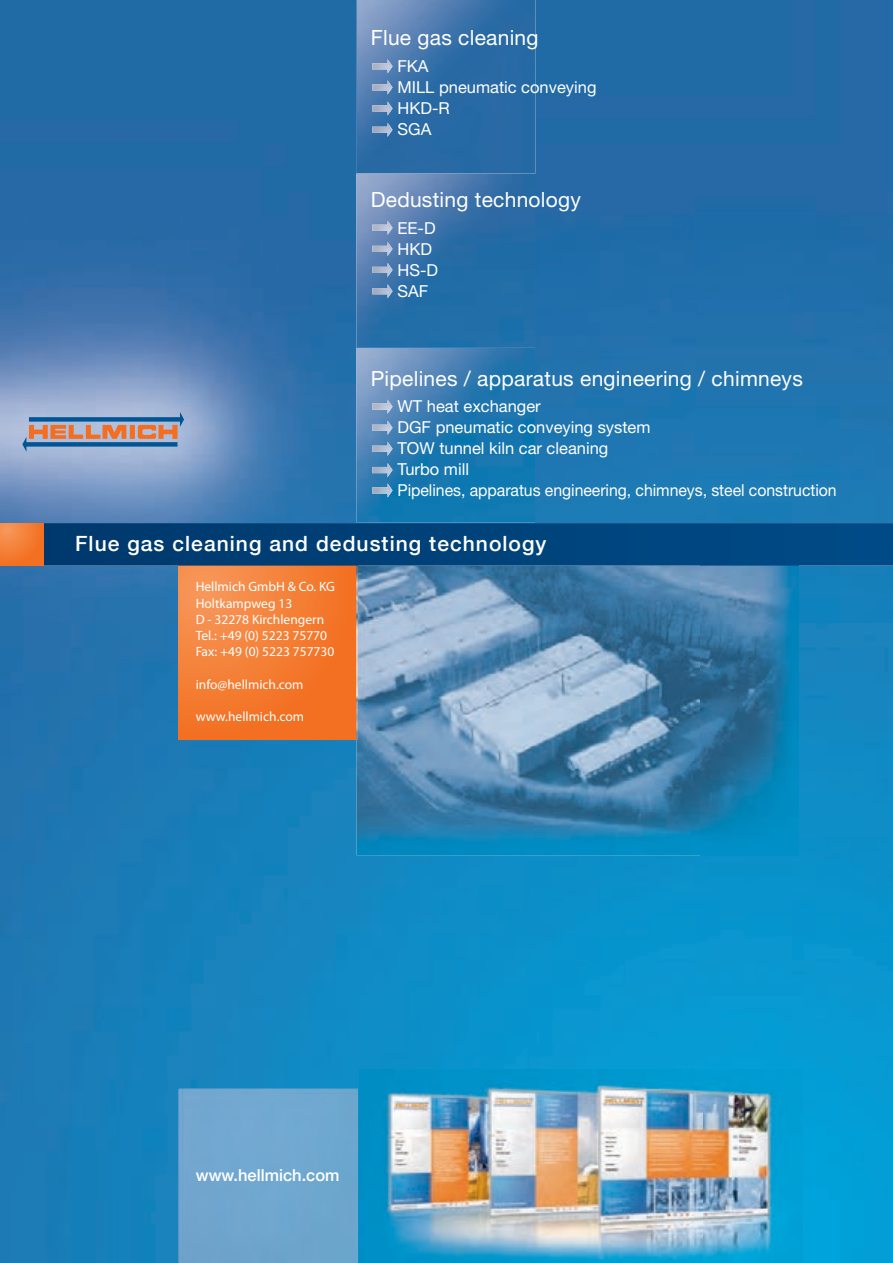
<style>
.page{position:relative;width:893px;height:1263px;background:#fff}
.page>*{position:absolute;margin:0;border:0;box-sizing:border-box;transform-origin:0 0}
.t1{font:21px "Helvetica Neue";letter-spacing:.01em;color:#fff}
.t2{font:500 21px "Helvetica Neue";letter-spacing:.05em;color:#fff}
.t3{font:16.5px/21px "Helvetica Neue";color:#fff}
.t4{font:500 16.5px "Helvetica Neue";color:#fff}
.t5{font:13.5px/16.2px "Myriad Pro";color:#fff}
</style>
<div class="page">
<img style="left:0;top:0;width:893px;height:1263px">
<svg style="left:179px;top:566px;width:178px;height:174px"></svg>
<img style="left:357px;top:566px;width:442px;height:289px">
<img style="left:357px;top:566px;width:1px;height:174px">
<svg style="left:44px;top:523px;width:849px;height:43px"></svg>
<svg style="left:1px;top:523px;width:43px;height:43px"></svg>
<svg style="left:0;top:523px;width:1px;height:43px"></svg>
<img style="left:359px;top:1069px;width:444px;height:194px">
<div style="left:179px;top:1089px;width:178px;height:174px;background:#70a7cf"></div>
<img style="left:356px;top:0;width:179px;height:522px">
<svg style="left:22px;top:412px;width:162px;height:40px"></svg>
<img style="left:372px;top:399px;width:21px;height:15px">
<img style="left:372px;top:421px;width:21px;height:14px">
<img style="left:372px;top:442px;width:21px;height:14px">
<img style="left:372px;top:463px;width:21px;height:14px">
<img style="left:372px;top:483px;width:21px;height:15px">
<img style="left:372px;top:59px;width:21px;height:14px">
<img style="left:372px;top:80px;width:21px;height:15px">
<img style="left:372px;top:101px;width:21px;height:15px">
<img style="left:372px;top:123px;width:21px;height:14px">
<img style="left:372px;top:221px;width:21px;height:14px">
<img style="left:372px;top:242px;width:21px;height:14px">
<img style="left:372px;top:263px;width:21px;height:14px">
<img style="left:372px;top:284px;width:21px;height:14px">
<p class="t1" style="left:371px;top:25px;width:169px">Flue gas cleaning</p>
<p class="t3" style="left:397px;top:55px;width:200px">FKA<br>MILL pneumatic conveying<br>HKD-R<br>SGA</p>
<p class="t1" style="left:371px;top:187px;width:212px">Dedusting technology</p>
<p class="t3" style="left:397px;top:217px;width:42px">EE-D<br>HKD<br>HS-D<br>SAF</p>
<p class="t1" style="left:371px;top:366px;width:434px">Pipelines / apparatus engineering / chimneys</p>
<p class="t3" style="left:397px;top:396px;width:441px">WT heat exchanger<br>DGF pneumatic conveying system<br>TOW tunnel kiln car cleaning<br>Turbo mill<br>Pipelines, apparatus engineering, chimneys, steel construction</p>
<p class="t2" style="left:75px;top:531px;width:473px">Flue gas cleaning and dedusting technology</p>
<p class="t5" style="left:196px;top:578px;width:141px">Hellmich GmbH &amp; Co. KG<br>Holtkampweg 13<br>D - 32278 Kirchlengern<br>Tel.: +49 (0) 5223 75770<br>Fax: +49 (0) 5223 757730</p>
<p class="t5" style="left:196px;top:676px;width:109px">info@hellmich.com</p>
<p class="t5" style="left:196px;top:708px;width:110px">www.hellmich.com</p>
<p class="t4" style="left:196px;top:1165px;width:145px">www.hellmich.com</p>
</div>
